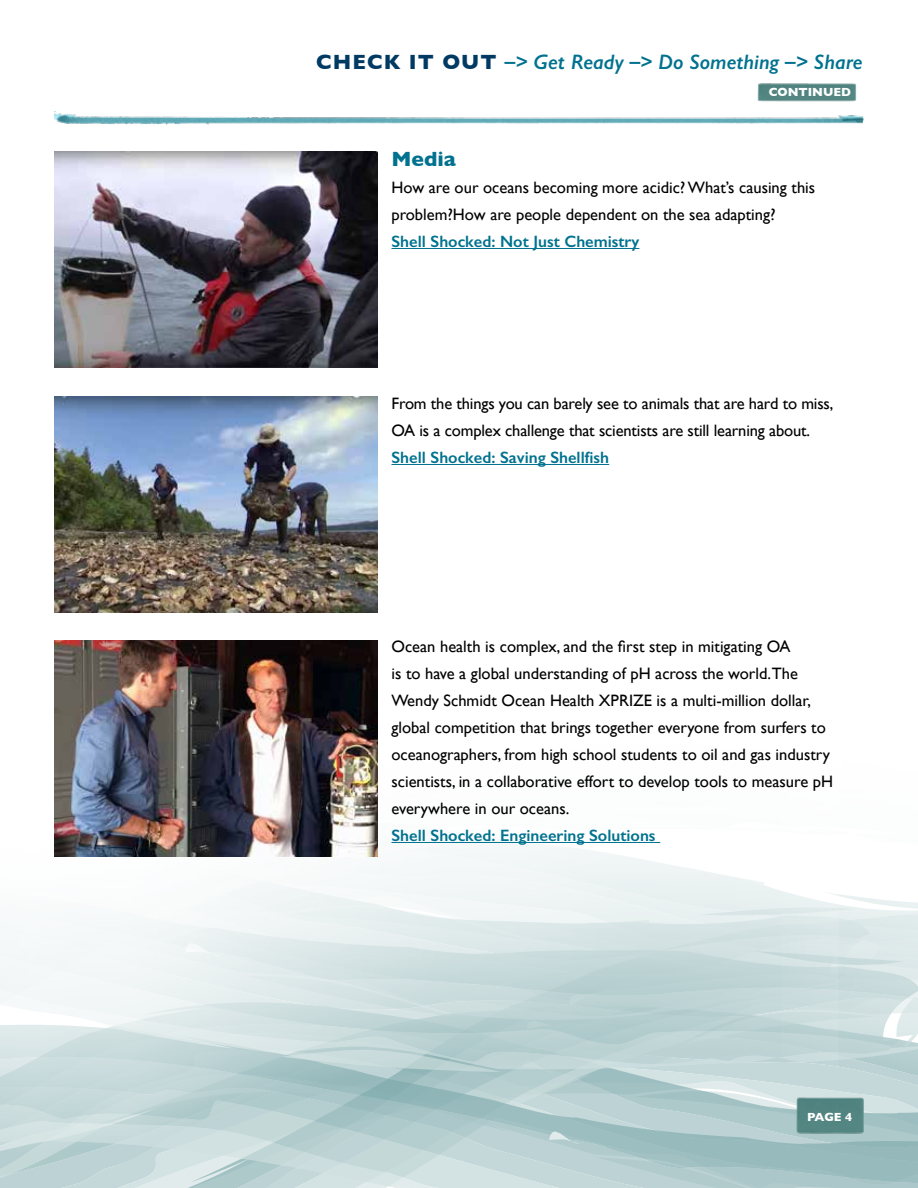
<style>
.page{position:relative;width:918px;height:1188px;background:#fff}
.page>*{position:absolute;margin:0;border:0;box-sizing:border-box;transform-origin:0 0}
.t1{font:italic 600 21px "Gill Sans";color:#00728f}
.t2{font:700 21px "Gill Sans";color:#00728f}
.t3{font:16.5px/27px "Gill Sans";color:#000}
.t4{font:600 16.5px "Gill Sans";color:#00728f}
.t5{font:700 12px "Gill Sans";color:#fff}
.s1{font-weight:700;font-style:normal;color:#003a63}
</style>
<div class="page">
<svg style="left:0;top:1143px;width:918px;height:45px;background:#b9d0d2"></svg>
<svg style="left:0;top:1132px;width:918px;height:11px;background:#b8cfd1"></svg>
<svg style="left:0;top:1005px;width:918px;height:127px;background:#bfd4d6"></svg>
<svg style="left:0;top:841px;width:918px;height:164px"></svg>
<img style="left:796px;top:1096px;width:68px;height:41px">
<img style="left:757px;top:83px;width:100px;height:19px">
<hr style="left:392px;top:248px;width:247px;height:1px;background:#00728f">
<hr style="left:392px;top:464px;width:217px;height:1px;background:#00728f">
<hr style="left:392px;top:842px;width:268px;height:1px;background:#00728f">
<img style="left:54px;top:111px;width:810px;height:14px">
<img style="left:54px;top:396px;width:324px;height:216px">
<img style="left:54px;top:152px;width:324px;height:216px">
<img style="left:54px;top:640px;width:324px;height:216px">
<p class="t1" style="left:316px;top:49px;width:548px"><span class="s1">CHECK IT OUT</span> –&gt; Get Ready –&gt; Do Something –&gt; Share</p>
<p class="t5" style="left:769px;top:83px;width:84px">CONTINUED</p>
<p class="t2" style="left:392px;top:142px;width:66px">Media</p>
<p class="t3" style="left:392px;top:174px;width:425px">How are our oceans becoming more acidic? What’s causing this problem?How are people dependent on the sea adapting?</p>
<p class="t4" style="left:392px;top:232px;width:249px">Shell Shocked: Not Just Chemistry</p>
<p class="t3" style="left:392px;top:390px;width:443px">From the things you can barely see to animals that are hard to miss,<br>OA is a complex challenge that scientists are still learning about.</p>
<p class="t4" style="left:392px;top:448px;width:219px">Shell Shocked: Saving Shellfish</p>
<p class="t3" style="left:392px;top:633px;width:443px">Ocean health is complex, and the first step in mitigating OA<br>is to have a global understanding of pH across the world.The Wendy Schmidt Ocean Health XPRIZE is a multi-million dollar, global competition that brings together everyone from surfers to oceanographers, from high school students to oil and gas industry scientists, in a collaborative effort to develop tools to measure pH everywhere in our oceans.</p>
<p class="t4" style="left:392px;top:826px;width:266px">Shell Shocked: Engineering Solutions</p>
<p class="t5" style="left:807px;top:1107px;width:47px">PAGE 4</p>
</div>
